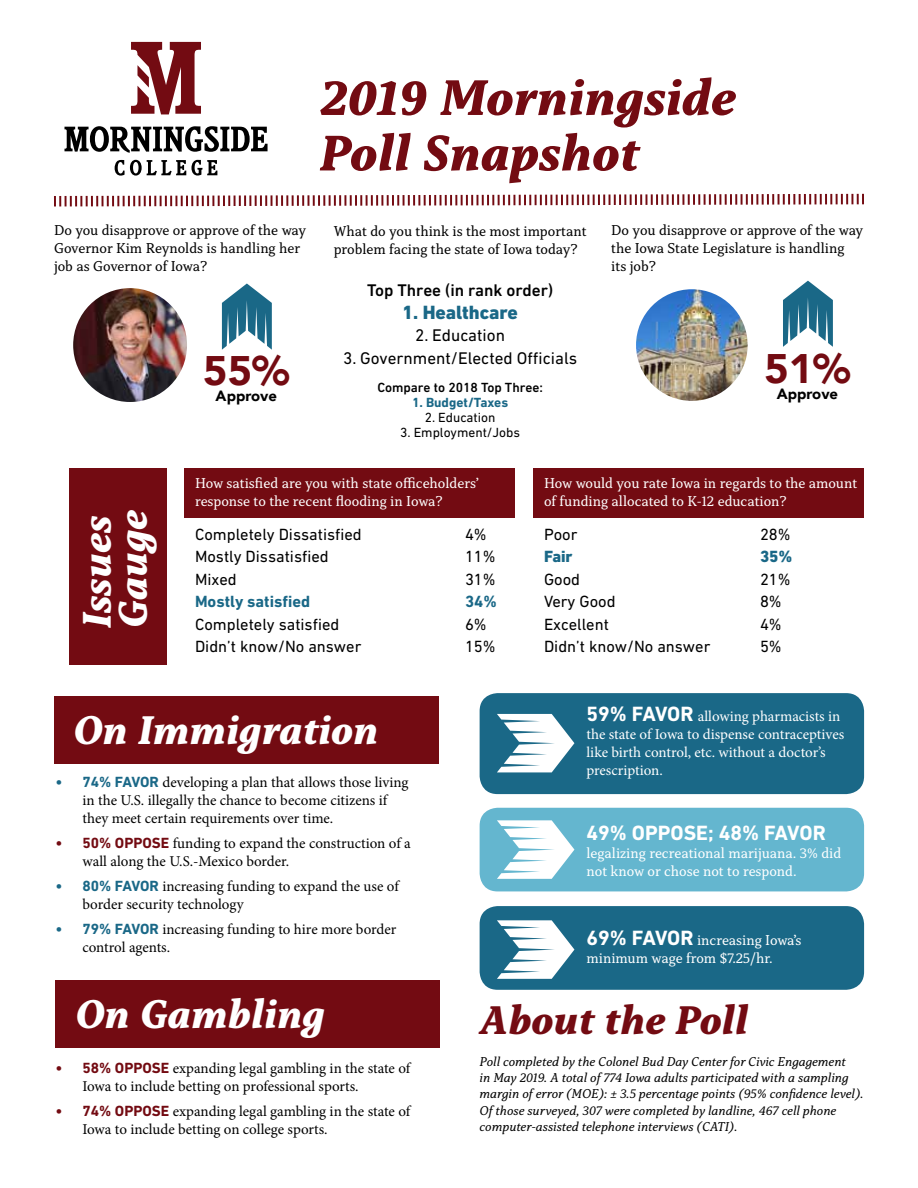
<style>
.page{position:relative;width:918px;height:1188px;background:#fff}
.page>*{position:absolute;margin:0;border:0;box-sizing:border-box;transform-origin:0 0}
.t1{font:italic 800 52.5px/55.5px "Capitolina";color:#730b12}
.t2{font:italic 800 42px/36px "Capitolina";color:#fff}
.t3{font:italic 800 42px "Capitolina";color:#730b12}
.t4{font:900 41.25px "Avenir";color:#730b12}
.t5{font:700 21px "DIN Next LT Pro";color:#fff}
.t6{font:800 19.5px "DIN Next LT Pro";color:#1a6887}
.t7{font:17.1px "DIN Next LT Pro";color:#000}
.t8{font:500 17.1px "DIN Next LT Pro";color:#000}
.t9{font:16.5px "DIN Next LT Pro";color:#000}
.t10{font:700 16.5px "DIN Next LT Pro";color:#1a6887}
.t11{font:800 16.5px "DIN Next LT Pro";color:#1a6887}
.t12{font:15px/18px "Minion Pro";color:#000}
.t13{font:15px/18px "Capitolina";color:#fff}
.t14{font:15px/18px "Capitolina";color:#000}
.t15{font:15px/18px "Minion Pro";color:#fff}
.t16{font:900 14.85px "Avenir";color:#000}
.t17{font:italic 13.5px/16.2px "Capitolina";color:#000}
.t18{font:13.5px "DIN Next LT Pro";color:#000}
.t19{font:500 13.5px "DIN Next LT Pro";color:#000}
.t20{font:700 13.5px "DIN Next LT Pro";color:#1a6887}
.s1{font-family:"DIN Next LT Pro";font-weight:700;color:#1a6887}
.s2{font-family:"DIN Next LT Pro";font-weight:700;color:#730b12}
.s3{font-family:"DIN Next LT Pro";font-weight:700;font-size:21px}
</style>
<div class="page">
<svg style="left:222px;top:284px;width:50px;height:66px"></svg>
<img style="left:73px;top:288px;width:114px;height:114px;border-radius:57px">
<img style="left:636px;top:289px;width:112px;height:112px;border-radius:56px">
<svg style="left:131px;top:42px;width:70px;height:72px"></svg>
<svg style="left:64px;top:126px;width:204px;height:27px"></svg>
<svg style="left:115px;top:160px;width:102px;height:16px"></svg>
<svg style="left:54px;top:194px;width:810px;height:12px"></svg>
<div style="left:184px;top:468px;width:331px;height:50px;background:#730b12"></div>
<div style="left:534px;top:468px;width:330px;height:50px;background:#730b12"></div>
<div style="left:69px;top:468px;width:97px;height:196px;background:#730b12"></div>
<div style="left:54px;top:696px;width:384px;height:68px;background:#730b12"></div>
<div style="left:56px;top:980px;width:384px;height:68px;background:#730b12"></div>
<div style="left:480px;top:693px;width:384px;height:101px;background:#1a6887;border-radius:18px"></div>
<div style="left:480px;top:808px;width:384px;height:83px;background:#64b6cf;border-radius:18px"></div>
<div style="left:480px;top:906px;width:384px;height:84px;background:#1a6887;border-radius:18px"></div>
<svg style="left:497px;top:714px;width:77px;height:58px"></svg>
<svg style="left:497px;top:820px;width:77px;height:59px"></svg>
<svg style="left:497px;top:920px;width:77px;height:59px"></svg>
<svg style="left:783px;top:281px;width:50px;height:66px"></svg>
<h1 class="t1" style="left:320px;top:70px;width:418px">2019 Morningside<br>Poll Snapshot</h1>
<p class="t14" style="left:54px;top:221px;width:254px">Do you disapprove or approve of the way<br>Governor Kim Reynolds is handling her job as Governor of Iowa?</p>
<p class="t14" style="left:334px;top:223px;width:254px">What do you think is the most important problem facing the state of Iowa today?</p>
<p class="t14" style="left:611px;top:221px;width:254px">Do you disapprove or approve of the way the Iowa State Legislature is handling<br>its job?</p>
<p class="t8" style="left:367px;top:281px;width:188px">Top Three (in rank order)</p>
<h3 class="t6" style="left:402px;top:301px;width:117px">1. Healthcare</h3>
<p class="t7" style="left:415px;top:326px;width:91px">2. Education</p>
<p class="t7" style="left:343px;top:348px;width:236px">3. Government/Elected Officials</p>
<p class="t19" style="left:377px;top:380px;width:167px">Compare to 2018 Top Three:</p>
<p class="t20" style="left:412px;top:395px;width:98px">1. Budget/Taxes</p>
<p class="t18" style="left:425px;top:410px;width:72px">2. Education</p>
<p class="t18" style="left:400px;top:425px;width:121px">3. Employment/Jobs</p>
<h3 class="t4" style="left:764px;top:333px;width:88px">51%</h3>
<p class="t16" style="left:777px;top:381px;width:63px">Approve</p>
<h3 class="t4" style="left:203px;top:336px;width:88px">55%</h3>
<p class="t16" style="left:216px;top:384px;width:63px">Approve</p>
<h2 class="t2" style="left:79px;top:628px;width:119px;rotate:-90deg">Issues<br>Gauge</h2>
<p class="t13" style="left:195px;top:474px;width:286px">How satisfied are you with state officeholders’ response to the recent flooding in Iowa?</p>
<p class="t9" style="left:195px;top:525px;width:168px">Completely Dissatisfied</p>
<p class="t9" style="left:465px;top:525px;width:23px">4%</p>
<p class="t9" style="left:195px;top:547px;width:135px">Mostly Dissatisfied</p>
<p class="t9" style="left:465px;top:547px;width:32px">11%</p>
<p class="t9" style="left:195px;top:570px;width:43px">Mixed</p>
<p class="t9" style="left:465px;top:570px;width:32px">31%</p>
<p class="t10" style="left:195px;top:592px;width:117px">Mostly satisfied</p>
<p class="t10" style="left:465px;top:592px;width:33px">34%</p>
<p class="t9" style="left:195px;top:615px;width:146px">Completely satisfied</p>
<p class="t9" style="left:465px;top:615px;width:23px">6%</p>
<p class="t9" style="left:195px;top:637px;width:168px">Didn’t know/No answer</p>
<p class="t9" style="left:465px;top:637px;width:32px">15%</p>
<p class="t13" style="left:544px;top:474px;width:315px">How would you rate Iowa in regards to the amount of funding allocated to K-12 education?</p>
<p class="t9" style="left:544px;top:525px;width:35px">Poor</p>
<p class="t9" style="left:760px;top:525px;width:32px">28%</p>
<p class="t11" style="left:544px;top:547px;width:30px">Fair</p>
<p class="t11" style="left:760px;top:547px;width:34px">35%</p>
<p class="t9" style="left:544px;top:570px;width:38px">Good</p>
<p class="t9" style="left:760px;top:570px;width:32px">21%</p>
<p class="t9" style="left:544px;top:592px;width:73px">Very Good</p>
<p class="t9" style="left:760px;top:592px;width:23px">8%</p>
<p class="t9" style="left:544px;top:615px;width:66px">Excellent</p>
<p class="t9" style="left:760px;top:615px;width:23px">4%</p>
<p class="t9" style="left:544px;top:637px;width:168px">Didn’t know/No answer</p>
<p class="t9" style="left:760px;top:637px;width:23px">5%</p>
<h2 class="t2" style="left:73px;top:712px;width:307px">On Immigration</h2>
<p class="t12" style="left:82px;top:774px;width:328px;text-indent:-27px"><span class="s1">• 74% FAVOR</span> developing a plan that allows those living in the U.S. illegally the chance to become citizens if they meet certain requirements over time.</p>
<p class="t12" style="left:82px;top:834px;width:330px;text-indent:-27px"><span class="s2">• 50% OPPOSE</span> funding to expand the construction of a wall along the U.S.-Mexico border.</p>
<p class="t12" style="left:82px;top:877px;width:318px;text-indent:-27px"><span class="s1">• 80% FAVOR</span> increasing funding to expand the use of border security technology</p>
<p class="t12" style="left:82px;top:920px;width:315px;text-indent:-27px"><span class="s1">• 79% FAVOR</span> increasing funding to hire more border control agents.</p>
<h2 class="t2" style="left:75px;top:997px;width:251px">On Gambling</h2>
<p class="t12" style="left:82px;top:1059px;width:329px;text-indent:-27px"><span class="s2">• 58% OPPOSE</span> expanding legal gambling in the state of<br>Iowa to include betting on professional sports.</p>
<p class="t12" style="left:82px;top:1102px;width:329px;text-indent:-27px"><span class="s2">• 74% OPPOSE</span> expanding legal gambling in the state of<br>Iowa to include betting on college sports.</p>
<p class="t15" style="left:586px;top:707px;width:259px"><span class="s3">59% FAVOR</span> allowing pharmacists in the state of Iowa to dispense contraceptives like birth control, etc. without a doctor’s prescription.</p>
<h3 class="t5" style="left:586px;top:821px;width:241px">49% OPPOSE; 48% FAVOR</h3>
<p class="t13" style="left:586px;top:844px;width:256px">legalizing recreational marijuana. 3% did not know or chose not to respond.</p>
<p class="t13" style="left:586px;top:932px;width:217px"><span class="s3">69% FAVOR</span> increasing Iowa’s minimum wage from $7.25/hr.</p>
<h2 class="t3" style="left:480px;top:995px;width:269px">About the Poll</h2>
<p class="t17" style="left:480px;top:1054px;width:386px">Poll completed by the Colonel Bud Day Center for Civic Engagement<br>in May 2019. A total of 774 Iowa adults participated with a sampling margin of error (MOE): ± 3.5 percentage points (95% confidence level).<br>Of those surveyed, 307 were completed by landline, 467 cell phone computer-assisted telephone interviews (CATI).</p>
</div>
